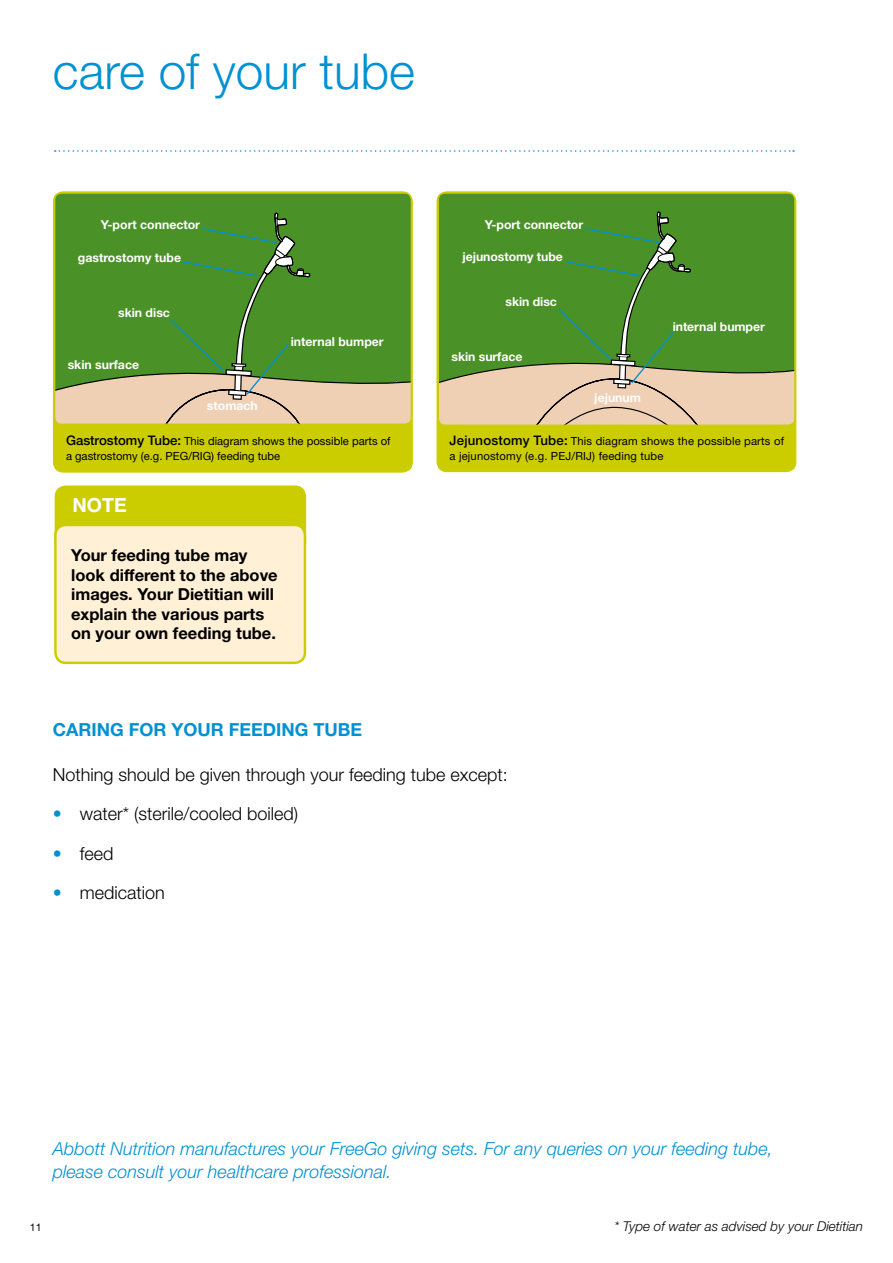
<style>
.page{position:relative;width:893px;height:1263px;background:#fff}
.page>*{position:absolute;margin:0;border:0;box-sizing:border-box;transform-origin:0 0}
.t1{font:300 49.65px "Helvetica Neue LT Std";color:#0091d3}
.t2{font:700 19.5px "Helvetica Neue LT Std";color:#fff}
.body{font:italic 300 18px/22.5px "Helvetica Neue LT Std";color:#0091d3}
.body-2{font:300 18px "Helvetica Neue LT Std";color:#000}
.bullets{font:300 18px "Helvetica Neue LT Std";color:#000}
.subhead{font:700 18px "Helvetica Neue LT Std";color:#0091d3}
.t3{font:700 16.5px/19.5px "Helvetica Neue LT Std";color:#000}
.italic{font:italic 300 13.5px "Helvetica Neue LT Std";color:#000}
.boxoutRed{font:700 12.3px "Helvetica Neue LT Std";color:#fff}
.t4{font:11.25px/15px "Helvetica Neue LT Std";letter-spacing:.005em;color:#000}
.t5{font:10.5px "Helvetica Neue LT Std";color:#000}
.s1{font-weight:500;font-size:13.2px}
.s2{color:#0091d3}
</style>
<div class="page">
<svg style="left:55px;top:150px;width:739px;height:2px"></svg>
<div style="left:54px;top:192px;width:358px;height:280px;background:#cccd00;border-radius:10px"></div>
<div style="left:55px;top:193px;width:356px;height:17px;background:#4a9128"></div>
<svg style="left:55px;top:210px;width:356px;height:214px;background:#6b9c46"></svg>
<div style="left:437px;top:192px;width:359px;height:280px;background:#cccd00;border-radius:10px"></div>
<div style="left:436px;top:191px;width:360px;height:281px;border:1px solid #cccd00;border-radius:10px"></div>
<svg style="left:438px;top:193px;width:357px;height:16px;background:#509426"></svg>
<svg style="left:438px;top:209px;width:357px;height:216px;background:#729e4b"></svg>
<div style="left:55px;top:486px;width:250px;height:66px;background:#cccd00;border-radius:10px"></div>
<div style="left:55px;top:485px;width:251px;height:68px;border:2px solid #cccd00;border-radius:10px"></div>
<div style="left:55px;top:525px;width:250px;height:138px;background:#fff0d6;border-radius:10px"></div>
<div style="left:54px;top:524px;width:252px;height:140px;border:2px solid #cccd00;border-radius:10px"></div>
<p class="t1" style="left:53px;top:41px;width:364px">care of your tube</p>
<p class="boxoutRed" style="left:101px;top:217px;width:101px">Y-port connector</p>
<p class="boxoutRed" style="left:78px;top:250px;width:105px">gastrostomy tube</p>
<p class="boxoutRed" style="left:118px;top:305px;width:53px">skin disc</p>
<p class="boxoutRed" style="left:68px;top:357px;width:73px">skin surface</p>
<p class="boxoutRed" style="left:207px;top:398px;width:52px">stomach</p>
<p class="boxoutRed" style="left:291px;top:334px;width:95px">internal bumper</p>
<p class="t4" style="left:66px;top:433px;width:326px"><span class="s1">Gastrostomy Tube:</span> This diagram shows the possible parts of a gastrostomy (e.g. PEG/RIG) feeding tube</p>
<p class="t2" style="left:72px;top:493px;width:56px">NOTE</p>
<p class="t3" style="left:71px;top:545px;width:208px">Your feeding tube may look different to the above images. Your Dietitian will explain the various parts on your own feeding tube.</p>
<p class="boxoutRed" style="left:485px;top:217px;width:100px">Y-port connector</p>
<p class="boxoutRed" style="left:462px;top:249px;width:102px">jejunostomy tube</p>
<p class="boxoutRed" style="left:506px;top:294px;width:53px">skin disc</p>
<p class="boxoutRed" style="left:452px;top:349px;width:72px">skin surface</p>
<p class="boxoutRed" style="left:594px;top:390px;width:48px">jejunum</p>
<p class="boxoutRed" style="left:673px;top:319px;width:94px">internal bumper</p>
<p class="t4" style="left:450px;top:433px;width:336px"><span class="s1">Jejunostomy Tube:</span> This diagram shows the possible parts of a jejunostomy (e.g. PEJ/RIJ) feeding tube</p>
<p class="subhead" style="left:53px;top:718px;width:311px">CARING FOR YOUR FEEDING TUBE</p>
<p class="body-2" style="left:53px;top:763px;width:456px">Nothing should be given through your feeding tube except:</p>
<p class="bullets" style="left:53px;top:803px;width:247px"><span class="s2">•</span> water* (sterile/cooled boiled)</p>
<p class="bullets" style="left:53px;top:842px;width:62px"><span class="s2">•</span> feed</p>
<p class="bullets" style="left:53px;top:882px;width:114px"><span class="s2">•</span> medication</p>
<p class="body" style="left:53px;top:1137px;width:721px">Abbott Nutrition manufactures your FreeGo giving sets. For any queries on your feeding tube, please consult your healthcare professional.</p>
<p class="t5" style="left:30px;top:1220px;width:13px">11</p>
<p class="italic" style="left:614px;top:1218px;width:250px">* Type of water as advised by your Dietitian</p>
</div>
